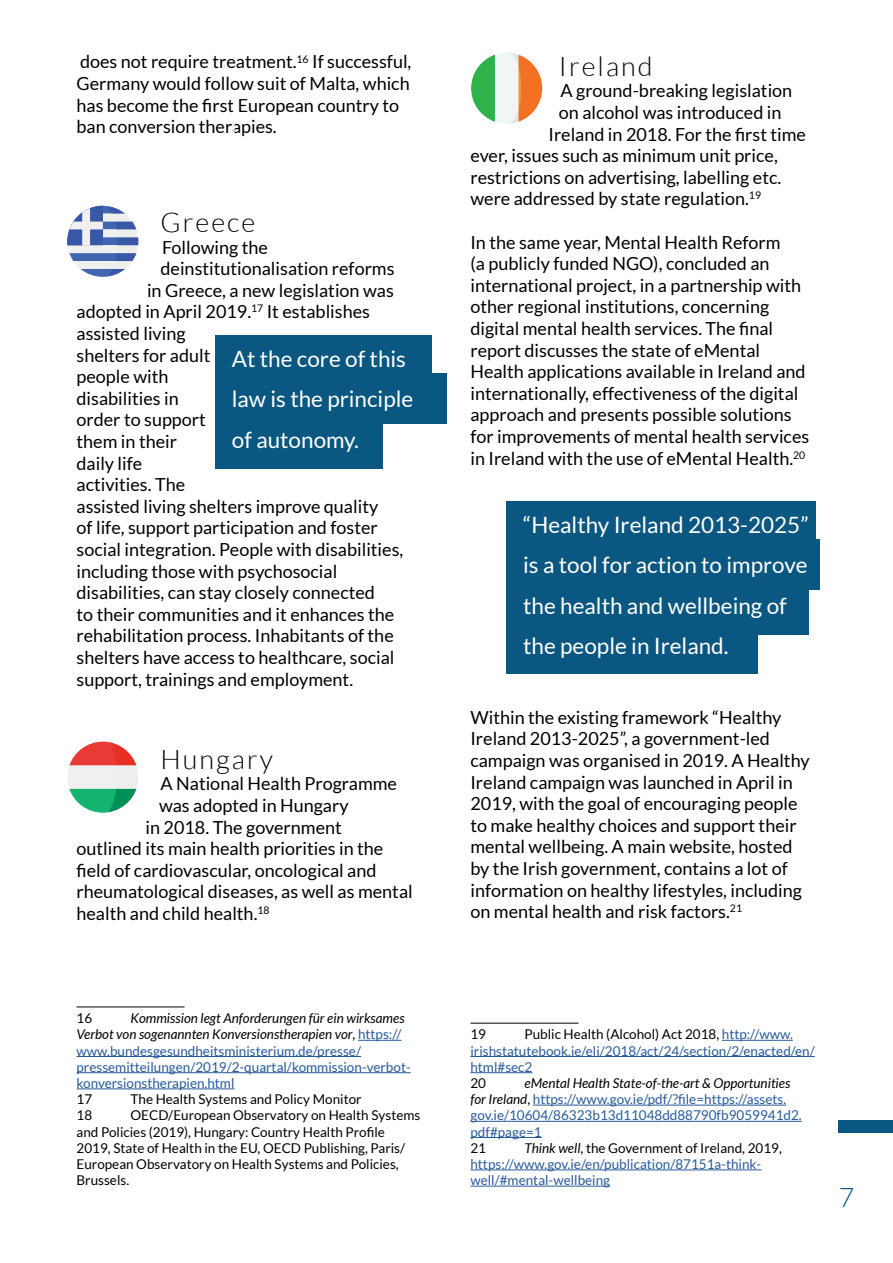
<style>
.page{position:relative;width:893px;height:1263px;background:#fff}
.page>*{position:absolute;margin:0;border:0;box-sizing:border-box;transform-origin:0 0}
.t1{font:300 27px "Lato";letter-spacing:.075em;color:#000}
.t2{font:300 27px "Lato";color:#0a5781}
.t3{font:22.5px/40.5px "Lato";color:#fff}
.t4{font:18px/21.6px "Lato";color:#000}
.t5{font:13.5px/16.2px "Lato";color:#275b9b}
.t6{font:13.5px/16.2px "Lato";color:#000}
.s1{font-style:italic;color:#000}
.s2{color:#000}
</style>
<div class="page">
<hr style="left:470px;top:1023px;width:108px;height:1px;background:#000">
<hr style="left:722px;top:1040px;width:71px;height:1px;background:#275b9b">
<hr style="left:470px;top:1056px;width:345px;height:1px;background:#275b9b">
<hr style="left:470px;top:1072px;width:62px;height:1px;background:#275b9b">
<hr style="left:533px;top:1105px;width:253px;height:1px;background:#275b9b">
<hr style="left:470px;top:1121px;width:332px;height:1px;background:#275b9b">
<hr style="left:470px;top:1137px;width:72px;height:1px;background:#275b9b">
<hr style="left:470px;top:1169px;width:291px;height:1px;background:#275b9b">
<hr style="left:470px;top:1186px;width:140px;height:1px;background:#275b9b">
<hr style="left:77px;top:1007px;width:108px;height:1px;background:#000">
<hr style="left:358px;top:1040px;width:43px;height:1px;background:#275b9b">
<hr style="left:77px;top:1056px;width:284px;height:1px;background:#275b9b">
<hr style="left:77px;top:1072px;width:334px;height:1px;background:#275b9b">
<hr style="left:77px;top:1088px;width:158px;height:1px;background:#275b9b">
<svg style="left:67px;top:206px;width:71px;height:71px"></svg>
<svg style="left:68px;top:742px;width:70px;height:71px"></svg>
<svg style="left:471px;top:53px;width:71px;height:71px"></svg>
<div style="left:839px;top:1120px;width:54px;height:13px;background:#0a5781"></div>
<div style="left:215px;top:424px;width:167px;height:44px;background:#0a5781"></div>
<div style="left:215px;top:373px;width:231px;height:51px;background:#0a5781"></div>
<div style="left:215px;top:336px;width:217px;height:44px;background:#0a5781"></div>
<div style="left:506px;top:502px;width:310px;height:44px;background:#0a5781"></div>
<div style="left:506px;top:629px;width:252px;height:44px;background:#0a5781"></div>
<div style="left:506px;top:590px;width:303px;height:44px;background:#0a5781"></div>
<div style="left:506px;top:539px;width:313px;height:51px;background:#0a5781"></div>
<p class="t4" style="left:77px;top:51px;width:336px">does not require treatment.<sup>16</sup> If successful, Germany would follow suit of Malta, which has become the first European country to ban conversion therapies.</p>
<h1 class="t1" style="left:161px;top:208px;width:96px">Greece</h1>
<p class="t4" style="left:162px;top:236px;width:108px">Following the</p>
<p class="t4" style="left:161px;top:258px;width:235px">deinstitutionalisation reforms</p>
<p class="t4" style="left:147px;top:279px;width:248px">in Greece, a new legislation was</p>
<p class="t4" style="left:77px;top:301px;width:295px">adopted in April 2019.<sup>17</sup> It establishes</p>
<p class="t4" style="left:77px;top:323px;width:111px">assisted living</p>
<p class="t4" style="left:77px;top:344px;width:135px">shelters for adult</p>
<p class="t4" style="left:77px;top:366px;width:93px">people with</p>
<p class="t4" style="left:77px;top:387px;width:104px">disabilities in</p>
<p class="t4" style="left:77px;top:409px;width:131px">order to support</p>
<p class="t4" style="left:77px;top:431px;width:102px">them in their</p>
<p class="t4" style="left:77px;top:452px;width:67px">daily life</p>
<p class="t4" style="left:77px;top:474px;width:110px">activities. The</p>
<p class="t4" style="left:77px;top:495px;width:303px">assisted living shelters improve quality</p>
<p class="t4" style="left:77px;top:517px;width:303px">of life, support participation and foster</p>
<p class="t4" style="left:77px;top:539px;width:328px">social integration. People with disabilities,</p>
<p class="t4" style="left:77px;top:560px;width:262px">including those with psychosocial</p>
<p class="t4" style="left:77px;top:582px;width:300px">disabilities, can stay closely connected</p>
<p class="t4" style="left:77px;top:603px;width:319px">to their communities and it enhances the</p>
<p class="t4" style="left:77px;top:625px;width:319px">rehabilitation process. Inhabitants of the</p>
<p class="t4" style="left:77px;top:647px;width:319px">shelters have access to healthcare, social</p>
<p class="t4" style="left:77px;top:668px;width:278px">support, trainings and employment.</p>
<p class="t3" style="left:232px;top:338px;width:183px">At the core of this law is the principle of autonomy.</p>
<h1 class="t1" style="left:161px;top:745px;width:114px">Hungary</h1>
<p class="t4" style="left:161px;top:773px;width:238px">A National Health Programme</p>
<p class="t4" style="left:159px;top:794px;width:191px">was adopted in Hungary</p>
<p class="t4" style="left:146px;top:816px;width:198px">in 2018. The government</p>
<p class="t4" style="left:77px;top:838px;width:308px">outlined its main health priorities in the</p>
<p class="t4" style="left:77px;top:859px;width:301px">field of cardiovascular, oncological and</p>
<p class="t4" style="left:77px;top:881px;width:338px">rheumatological diseases, as well as mental</p>
<p class="t4" style="left:77px;top:902px;width:195px">health and child health.<sup>18</sup></p>
<p class="t5" style="left:77px;top:1010px;width:336px;text-indent:54px"><span class="s1">Kommission legt Anforderungen für ein wirksames Verbot von sogenannten Konversionstherapien vor</span><span class="s2">,</span> https:// www.bundesgesundheitsministerium.de/presse/ pressemitteilungen/2019/2-quartal/kommission-verbot&shy;konversionstherapien.html</p>
<p class="t6" style="left:77px;top:1091px;width:17px">17</p>
<p class="t6" style="left:131px;top:1091px;width:233px">The Health Systems and Policy Monitor</p>
<p class="t6" style="left:77px;top:1107px;width:17px">18</p>
<p class="t6" style="left:77px;top:1010px;width:17px">16</p>
<p class="t6" style="left:77px;top:1107px;width:345px;text-indent:54px">OECD/European Observatory on Health Systems and Policies (2019), Hungary: Country Health Profile 2019, State of Health in the EU, OECD Publishing, Paris/ European Observatory on Health Systems and Policies, Brussels.</p>
<h1 class="t1" style="left:559px;top:52px;width:95px">Ireland</h1>
<p class="t4" style="left:560px;top:80px;width:233px">A ground-breaking legislation</p>
<p class="t4" style="left:559px;top:102px;width:224px">on alcohol was introduced in</p>
<p class="t4" style="left:548px;top:123px;width:259px">Ireland in 2018. For the first time</p>
<p class="t4" style="left:470px;top:145px;width:309px">ever, issues such as minimum unit price,</p>
<p class="t4" style="left:470px;top:166px;width:312px">restrictions on advertising, labelling etc.</p>
<p class="t4" style="left:470px;top:188px;width:292px">were addressed by state regulation.<sup>19</sup></p>
<p class="t4" style="left:470px;top:231px;width:340px">In the same year, Mental Health Reform<br>(a publicly funded NGO), concluded an international project, in a partnership with other regional institutions, concerning digital mental health services. The final report discusses the state of eMental Health applications available in Ireland and internationally, effectiveness of the digital approach and presents possible solutions for improvements of mental health services in Ireland with the use of eMental Health.<sup>20</sup></p>
<p class="t3" style="left:523px;top:504px;width:287px">“Healthy Ireland 2013-2025” is a tool for action to improve the health and wellbeing of the people in Ireland.</p>
<p class="t4" style="left:470px;top:706px;width:341px">Within the existing framework “Healthy Ireland 2013-2025”, a government-led campaign was organised in 2019. A Healthy Ireland campaign was launched in April in 2019, with the goal of encouraging people to make healthy choices and support their mental wellbeing. A main website, hosted by the Irish government, contains a lot of information on healthy lifestyles, including on mental health and risk factors.<sup>21</sup></p>
<p class="t5" style="left:470px;top:1026px;width:346px;text-indent:54px"><span class="s2">Public Health (Alcohol) Act 2018,</span> http://www. irishstatutebook.ie/eli/2018/act/24/section/2/enacted/en/ html#sec2</p>
<p class="t6" style="left:470px;top:1075px;width:17px">20</p>
<p class="t6" style="left:470px;top:1026px;width:17px">19</p>
<p class="t5" style="left:470px;top:1075px;width:333px;text-indent:54px"><span class="s1">eMental Health State-of-the-art &amp; Opportunities for Ireland</span><span class="s2">,</span> https://www.gov.ie/pdf/?file=https://assets. gov.ie/10604/86323b13d11048dd88790fb9059941d2. pdf#page=1</p>
<p class="t6" style="left:470px;top:1140px;width:17px">21</p>
<p class="t5" style="left:470px;top:1140px;width:313px;text-indent:54px"><span class="s1">Think well</span><span class="s2">, the Government of Ireland, 2019, </span>https://www.gov.ie/en/publication/87151a-think&shy;well/#mental-wellbeing</p>
<h1 class="t2" style="left:839px;top:1183px;width:17px">7</h1>
</div>
